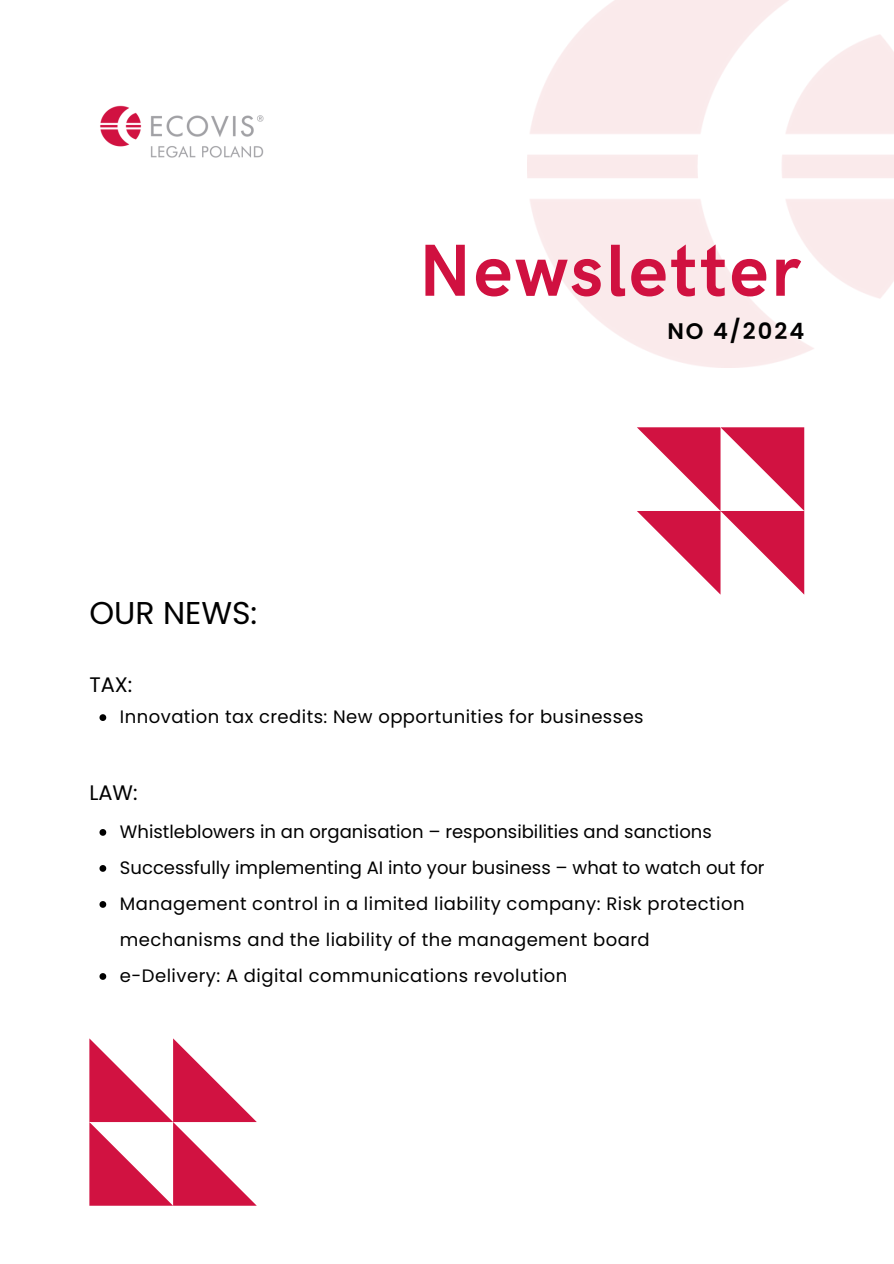
<style>
.page{position:relative;width:894px;height:1264px;background:#fff}
.page>*{position:absolute;margin:0;border:0;box-sizing:border-box;transform-origin:0 0}
.t1{font:700 73.8px "HK Grotesk";letter-spacing:.035em;color:#d01140}
.t2{font:31.5px "Poppins";color:#000}
.t3{font:600 22.5px "Poppins";letter-spacing:.09em;color:#000}
.t4{font:21px "Poppins";color:#000}
.t5{font:18px/36px "Poppins";letter-spacing:.025em;color:#000}
.t6{font:18px "Poppins";color:#000}
</style>
<div class="page">
<img style="left:100px;top:105px;width:164px;height:53px">
<svg style="left:637px;top:427px;width:167px;height:167px"></svg>
<svg style="left:89px;top:1038px;width:168px;height:167px"></svg>
<svg style="left:99px;top:714px;width:7px;height:7px"></svg>
<svg style="left:99px;top:829px;width:7px;height:6px"></svg>
<svg style="left:99px;top:865px;width:7px;height:6px"></svg>
<svg style="left:99px;top:901px;width:7px;height:6px"></svg>
<svg style="left:99px;top:973px;width:7px;height:6px"></svg>
<p class="t1" style="left:419px;top:229px;width:383px">Newsletter</p>
<h4 class="t3" style="left:667px;top:315px;width:138px">NO 4/2024</h4>
<p class="t2" style="left:89px;top:591px;width:169px">OUR NEWS:</p>
<p class="t4" style="left:89px;top:669px;width:45px">TAX:</p>
<h3 class="t5" style="left:120px;top:699px;width:525px">Innovation tax credits: New opportunities for businesses</h3>
<h1 class="t4" style="left:89px;top:777px;width:50px">LAW:</h1>
<p class="t6" style="left:120px;top:819px;width:593px">Whistleblowers in an organisation – responsibilities and sanctions</p>
<h2 class="t6" style="left:120px;top:855px;width:646px">Successfully implementing AI into your business – what to watch out for</h2>
<h4 class="t5" style="left:120px;top:885px;width:626px">Management control in a limited liability company: Risk protection mechanisms and the liability of the management board</h4>
<p class="t5" style="left:120px;top:957px;width:449px">e-Delivery: A digital communications revolution</p>
</div>
